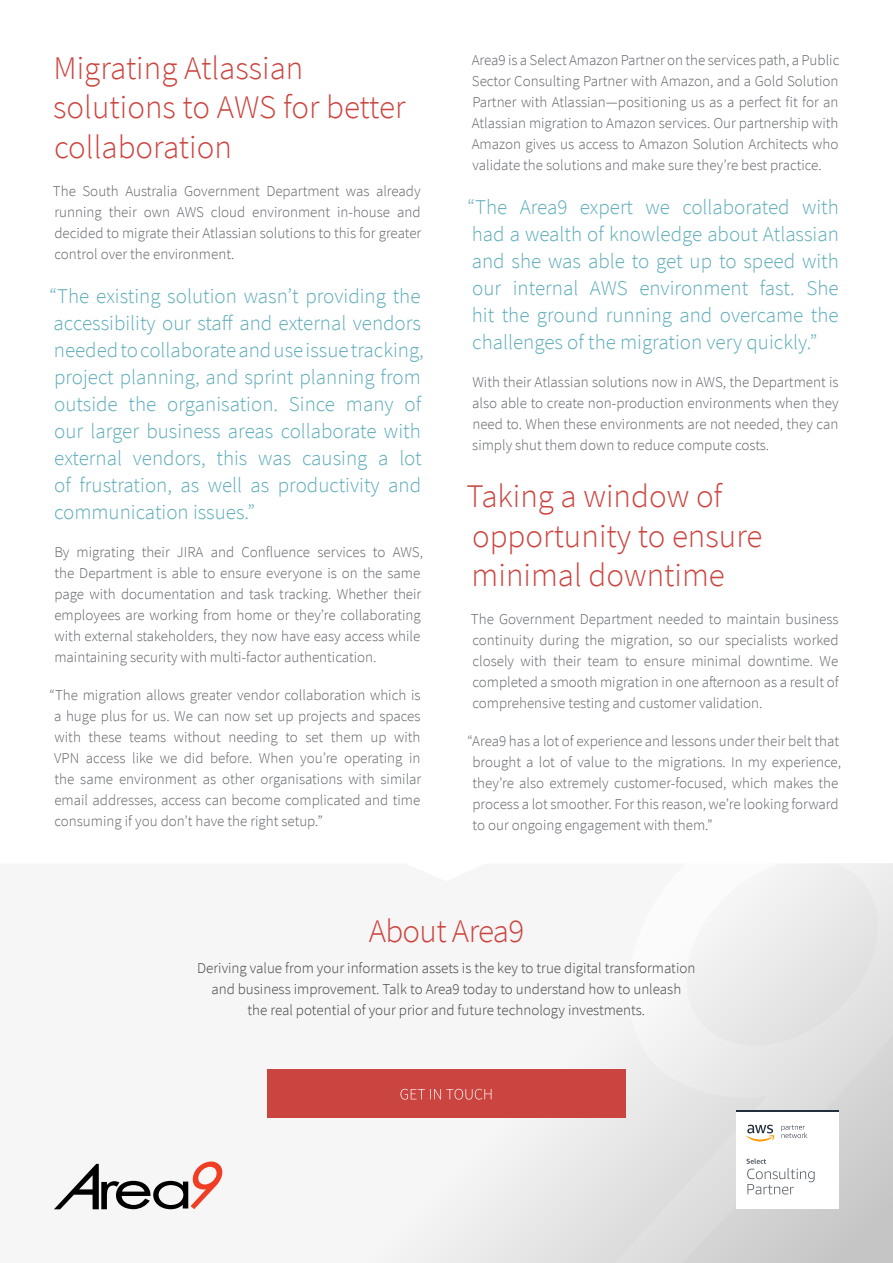
<style>
.page{position:relative;width:893px;height:1263px;background:#fff}
.page>*{position:absolute;margin:0;border:0;box-sizing:border-box;transform-origin:0 0}
.t1{font:300 33px/39.6px "Source Sans Pro";color:#cb4540}
.t2{font:300 33px "Source Sans Pro";letter-spacing:-.02em;color:#cb4540}
.t3{font:300 21px/27px "Source Sans Pro";color:#5cabb8}
.t4{font:300 15px/21px "Source Sans Pro";color:#5d6166;text-align:justify}
.t5{font:300 15px/21px "Source Sans Pro";color:#3f3f40;text-align:center}
</style>
<div class="page">
<svg style="left:92px;top:863px;width:801px;height:400px;fill:#f6f6f6"></svg>
<div style="left:267px;top:1069px;width:358px;height:48px;background:#cb4540"></div>
<svg style="left:400px;top:1089px;width:91px;height:10px"></svg>
<svg style="left:54px;top:1161px;width:168px;height:48px"></svg>
<hr style="left:736px;top:1209px;width:103px;height:1px;background:#dcdcdc">
<svg style="left:736px;top:1110px;width:103px;height:99px"></svg>
<h1 class="t1" style="left:53px;top:48px;width:354px">Migrating Atlassian solutions to AWS for better collaboration</h1>
<p class="t4" style="left:53px;top:181px;width:370px">The South Australia Government Department was already running their own AWS cloud environment in-house and decided to migrate their Atlassian solutions to this for greater control over the environment.</p>
<p class="t3" style="left:50px;top:283px;width:376px">“The existing solution wasn’t providing the accessibility our staff and external vendors needed to collaborate and use issue tracking, project planning, and sprint planning from outside the organisation. Since many of our larger business areas collaborate with external vendors, this was causing a lot of frustration, as well as productivity and communication issues.”</p>
<p class="t4" style="left:54px;top:542px;width:370px;text-align:left">By migrating their JIRA and Confluence services to AWS, the Department is able to ensure everyone is on the same page with documentation and task tracking. Whether their employees are working from home or they’re collaborating with external stakeholders, they now have easy access while maintaining security with multi-factor authentication.</p>
<p class="t4" style="left:50px;top:685px;width:373px">“The migration allows greater vendor collaboration which is a huge plus for us. We can now set up projects and spaces with these teams without needing to set them up with VPN access like we did before. When you’re operating in the same environment as other organisations with similar email addresses, access can become complicated and time consuming if you don’t have the right setup.”</p>
<p class="t4" style="left:472px;top:50px;width:369px">Area9 is a Select Amazon Partner on the services path, a Public Sector Consulting Partner with Amazon, and a Gold Solution Partner with Atlassian—positioning us as a perfect fit for an Atlassian migration to Amazon services. Our partnership with Amazon gives us access to Amazon Solution Architects who validate the solutions and make sure they’re best practice.</p>
<p class="t3" style="left:468px;top:194px;width:373px;text-align:justify">“The Area9 expert we collaborated with had a wealth of knowledge about Atlassian and she was able to get up to speed with our internal AWS environment fast. She hit the ground running and overcame the challenges of the migration very quickly.”</p>
<p class="t4" style="left:472px;top:372px;width:368px">With their Atlassian solutions now in AWS, the Department is also able to create non-production environments when they need to. When these environments are not needed, they can simply shut them down to reduce compute costs.</p>
<h1 class="t1" style="left:467px;top:476px;width:297px">Taking a window of opportunity to ensure minimal downtime</h1>
<p class="t4" style="left:471px;top:609px;width:369px">The Government Department needed to maintain business continuity during the migration, so our specialists worked closely with their team to ensure minimal downtime. We completed a smooth migration in one afternoon as a result of comprehensive testing and customer validation.</p>
<p class="t4" style="left:472px;top:731px;width:370px;text-align:left;text-indent:-5px">“Area9 has a lot of experience and lessons under their belt that brought a lot of value to the migrations. In my experience, they’re also extremely customer-focused, which makes the process a lot smoother. For this reason, we’re looking forward to our ongoing engagement with them.”</p>
<h1 class="t2" style="left:369px;top:911px;width:157px">About Area9</h1>
<p class="t5" style="left:197px;top:958px;width:500px">Deriving value from your information assets is the key to true digital transformation and business improvement. Talk to Area9 today to understand how to unleash<br>the real potential of your prior and future technology investments.</p>
</div>
